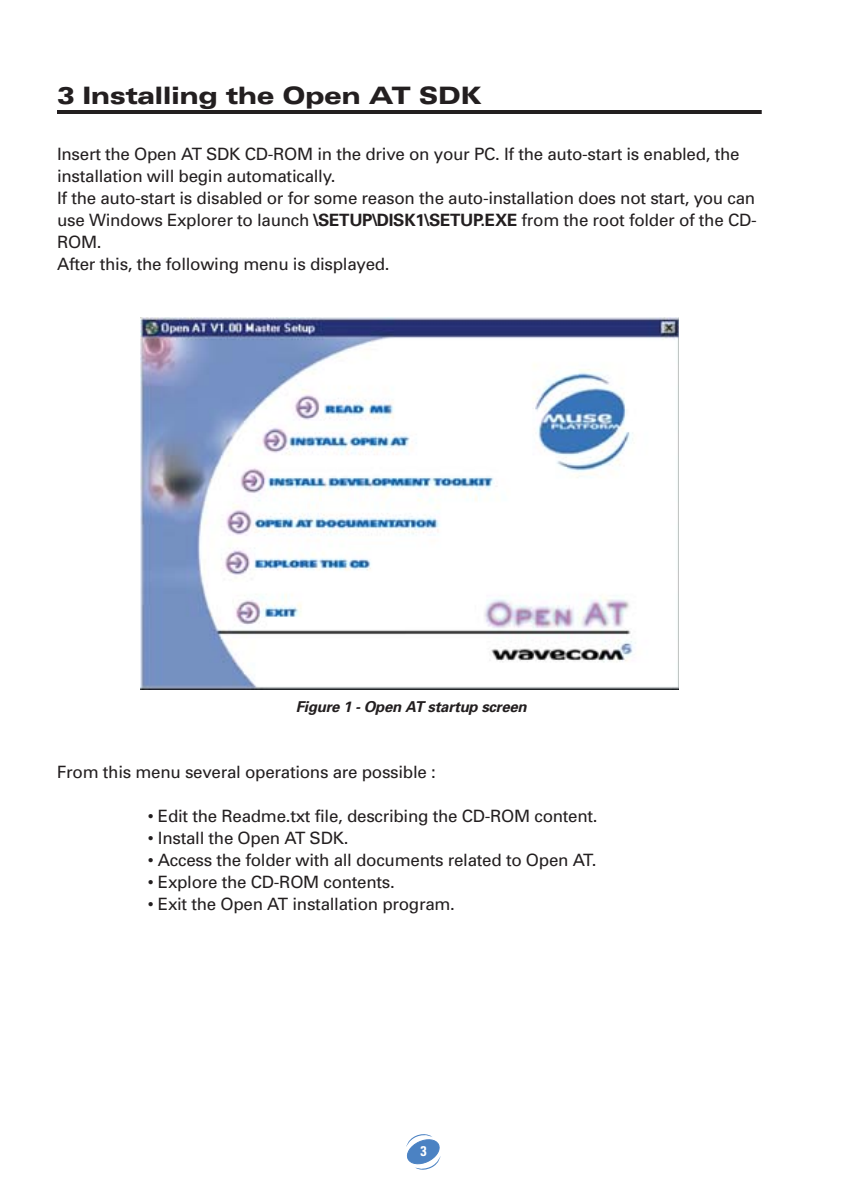
<style>
.page{position:relative;width:850px;height:1190px;background:#fff}
.page>*{position:absolute;margin:0;border:0;box-sizing:border-box;transform-origin:0 0}
.t1{font:900 expanded 24px "Univers";letter-spacing:-.025em;color:#231f20}
.t2{font:17px/22px "Univers";letter-spacing:-.015em;color:#231f20}
.t3{font:italic 700 15px "Univers";letter-spacing:-.015em;color:#231f20}
.t4{font:700 condensed 14px "Univers";color:#fff}
.s1{font-weight:700}
</style>
<div class="page">
<svg style="left:406px;top:1134px;width:35px;height:36px"></svg>
<hr style="left:57px;top:110px;width:705px;height:4px;background:#231f20">
<img style="left:140px;top:317px;width:539px;height:373px">
<h1 class="t1" style="left:57px;top:87px;width:426px">3 Installing the Open AT SDK</h1>
<p class="t2" style="left:57px;top:144px;width:701px">Insert the Open AT SDK CD-ROM in the drive on your PC. If the auto-start is enabled, the installation will begin automatically.<br>If the auto-start is disabled or for some reason the auto-installation does not start, you can use Windows Explorer to launch <span class="s1">\SETUP\DISK1\SETUP.EXE</span> from the root folder of the CD-ROM.<br>After this, the following menu is displayed.</p>
<p class="t3" style="left:296px;top:701px;width:232px">Figure 1 - Open AT startup screen</p>
<p class="t2" style="left:57px;top:762px;width:380px">From this menu several operations are possible :</p>
<p class="t2" style="left:148px;top:806px;width:451px">• Edit the Readme.txt file, describing the CD-ROM content.</p>
<p class="t2" style="left:148px;top:828px;width:202px">• Install the Open AT SDK.</p>
<p class="t2" style="left:148px;top:850px;width:450px">• Access the folder with all documents related to Open AT.</p>
<p class="t2" style="left:148px;top:872px;width:249px">• Explore the CD-ROM contents.</p>
<p class="t2" style="left:148px;top:894px;width:309px">• Exit the Open AT installation program.</p>
<p class="t4" style="left:420px;top:1145px;width:8px">3</p>
</div>
